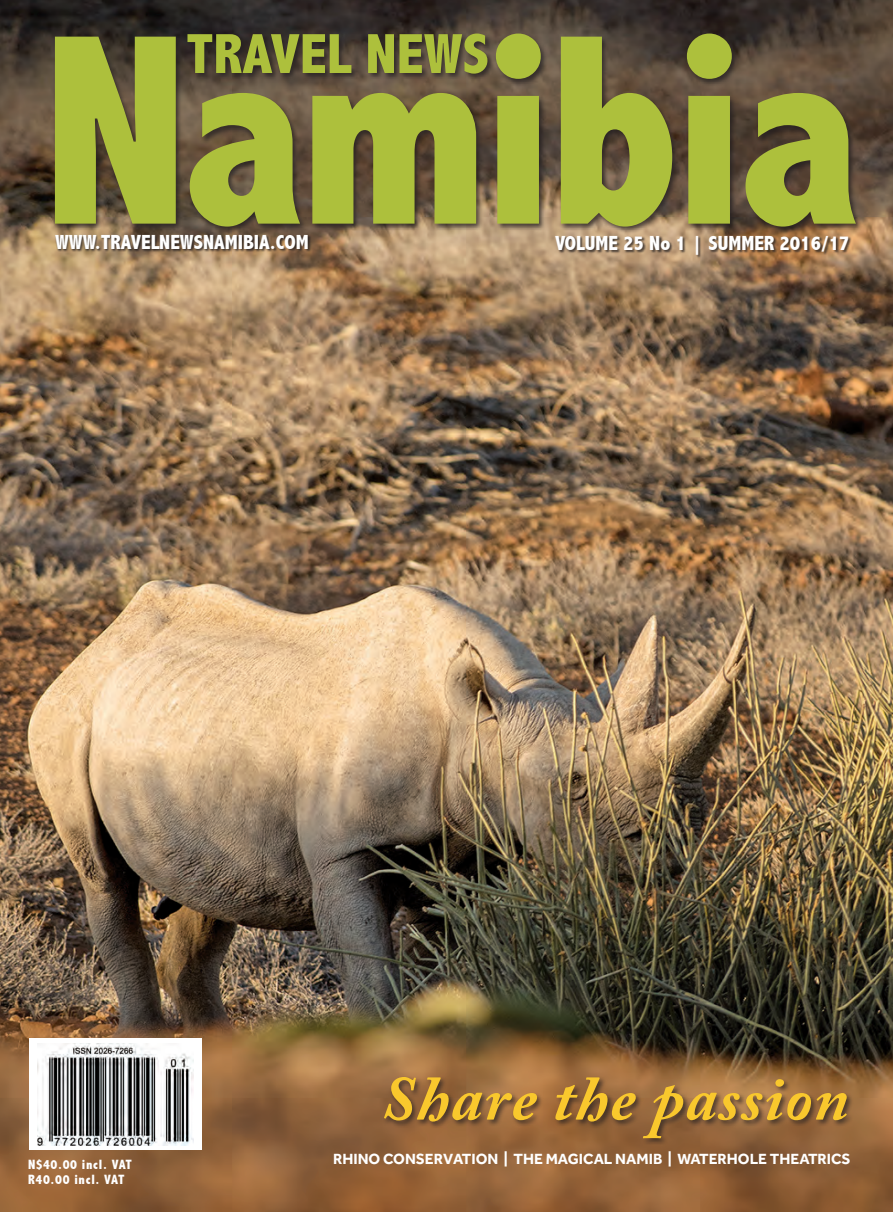
<style>
.page{position:relative;width:893px;height:1212px;background:#fff}
.page>*{position:absolute;margin:0;border:0;box-sizing:border-box;transform-origin:0 0}
.t1{font:800 condensed 274.5px "Abadi";letter-spacing:-.02em;color:#adc03c}
.t2{font:italic 700 62.25px "Adobe Caslon Pro";letter-spacing:.025em;color:#f9c82d;scale:1.05 1}
.t3{font:800 condensed 57px "Abadi";color:#adc03c}
.t4{font:800 condensed 20.4px "Abadi";color:#fff}
.t5{font:700 15.3px "Effra";color:#fff}
.t6{font:800 condensed 13.5px/15px "Abadi";letter-spacing:.05em;color:#fff}
</style>
<div class="page">
<img style="left:0;top:0;width:893px;height:1212px">
<div style="left:53px;top:33px;width:810px;height:201px;background:#231f20;opacity:.75"></div>
<div style="left:55px;top:235px;width:256px;height:17px;background:#231f20;opacity:.75"></div>
<div style="left:186px;top:32px;width:309px;height:49px;background:#231f20;opacity:.75"></div>
<div style="left:555px;top:236px;width:296px;height:22px;background:#231f20;opacity:.75"></div>
<div style="left:383px;top:1075px;width:471px;height:70px;background:#231f20;opacity:.67"></div>
<div style="left:29px;top:1038px;width:173px;height:112px;background:#fff"></div>
<img style="left:37px;top:1043px;width:157px;height:102px">
<h3 class="t3" style="left:186px;top:21px;width:304px">TRAVEL NEWS</h3>
<h1 class="t1" style="left:43px;top:-27px;width:818px">Namibia</h1>
<h3 class="t4" style="left:55px;top:230px;width:255px">WWW.TRAVELNEWSNAMIBIA.COM</h3>
<h3 class="t4" style="left:555px;top:232px;width:296px">VOLUME 25 No 1 | SUMMER 2016/17</h3>
<h2 class="t2" style="left:381px;top:1062px;width:447px">Share the passion</h2>
<p class="t6" style="left:28px;top:1157px;width:106px">N$40.00 incl. VAT<br>R40.00 incl. VAT</p>
<p class="t5" style="left:333px;top:1150px;width:519px">RHINO CONSERVATION | THE MAGICAL NAMIB | WATERHOLE THEATRICS</p>
</div>
